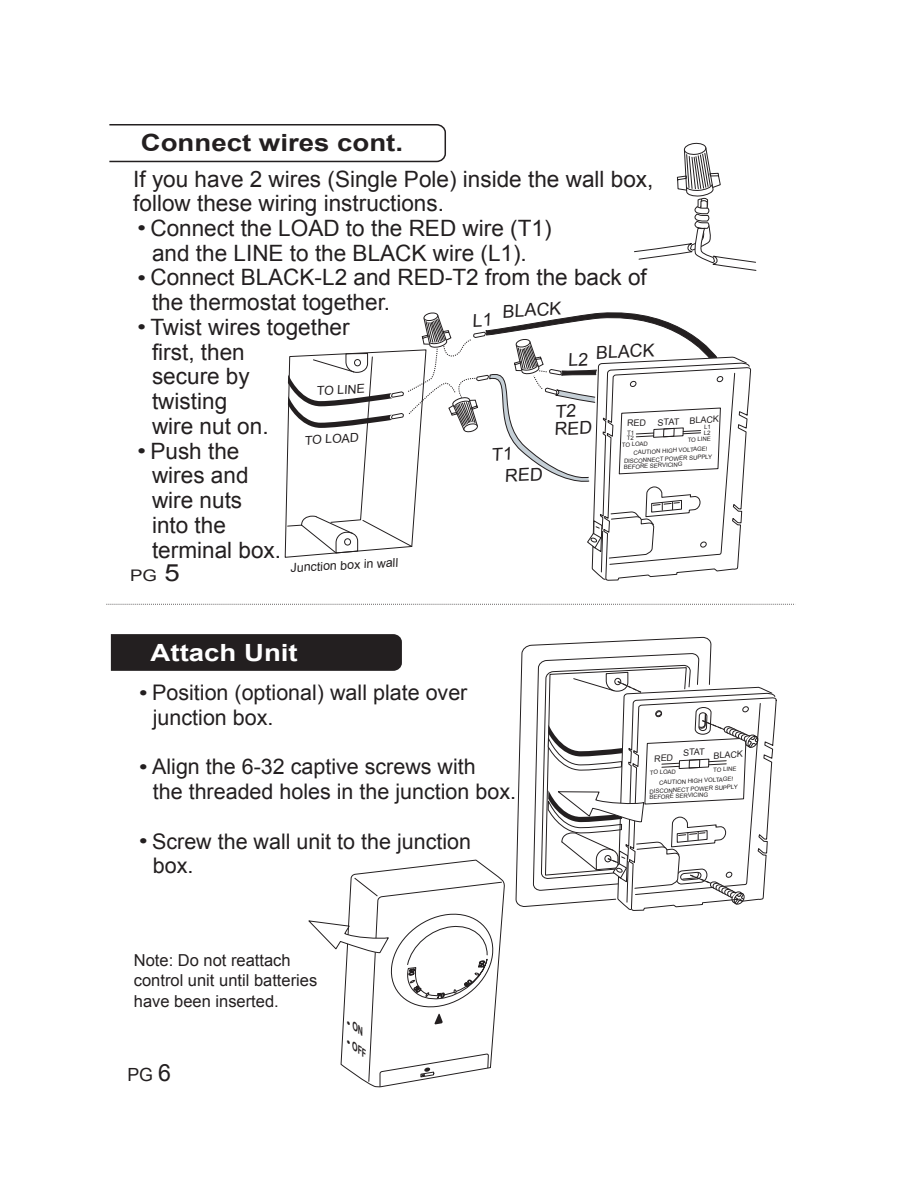
<style>
.page{position:relative;width:900px;height:1200px;background:#fff}
.page>*{position:absolute;margin:0;border:0;box-sizing:border-box;transform-origin:0 0}
.t1{font:700 23.7px "Arial";color:#231f20;scale:1.16 1}
.t2{font:700 23.7px "Arial";color:#fff;scale:1.16 1}
.t3{font:22.5px "Arial";color:#231f20}
.t4{font:21.45px/24.8px "Arial";color:#231f20}
.t5{font:18.15px "Arial";color:#231f20}
.t6{font:17.7px "Arial";color:#231f20}
.t7{font:16.5px/20.5px "Arial";color:#231f20}
.t8{font:15.9px "Arial";color:#231f20;scale:1.16 1}
.t9{font:12.3px "Arial";color:#231f20}
.t10{font:italic 700 10.05px/16.5px "Arial Narrow";color:#231f20;scale:1.04 1}
.t11{font:8.85px "Arial";color:#231f20}
.t12{font:5.85px/8.2px "Arial";color:#231f20}
.s1{font-size:23.7px}
</style>
<div class="page">
<svg style="left:107px;top:604px;width:687px;height:1px"></svg>
<svg style="left:109px;top:124px;width:337px;height:39px"></svg>
<div style="left:111px;top:634px;width:291px;height:37px;background:#231f20"></div>
<svg style="left:516px;top:636px;width:195px;height:271px"></svg>
<svg style="left:634px;top:143px;width:122px;height:128px"></svg>
<svg style="left:308px;top:859px;width:197px;height:229px"></svg>
<svg style="left:533px;top:644px;width:244px;height:267px"></svg>
<svg style="left:285px;top:312px;width:466px;height:269px"></svg>
<p class="t1" style="left:141px;top:127px;width:228px">Connect wires cont.</p>
<p class="t3" style="left:133px;top:164px;width:522px">If you have 2 wires (Single Pole) inside the wall box,</p>
<p class="t3" style="left:133px;top:189px;width:312px">follow these wiring instructions.</p>
<p class="t3" style="left:133px;top:213px;width:420px"><sup>.</sup>Connect the LOAD to the RED wire (T1)</p>
<p class="t3" style="left:152px;top:238px;width:376px">and the LINE to the BLACK wire (L1).</p>
<p class="t3" style="left:133px;top:263px;width:515px"><sup>.</sup>Connect BLACK-L2 and RED-T2 from the back of</p>
<p class="t3" style="left:152px;top:288px;width:240px">the thermostat together.</p>
<p class="t3" style="left:133px;top:312px;width:218px"><sup>.</sup>Twist wires together</p>
<p class="t3" style="left:152px;top:337px;width:94px">first, then</p>
<p class="t3" style="left:152px;top:362px;width:99px">secure by</p>
<p class="t3" style="left:152px;top:386px;width:77px">twisting</p>
<p class="t3" style="left:152px;top:411px;width:118px">wire nut on.</p>
<p class="t3" style="left:133px;top:436px;width:108px"><sup>.</sup>Push the</p>
<p class="t3" style="left:152px;top:461px;width:98px">wires and</p>
<p class="t3" style="left:152px;top:485px;width:92px">wire nuts</p>
<p class="t3" style="left:152px;top:510px;width:75px">into the</p>
<p class="t3" style="left:152px;top:535px;width:131px">terminal box.</p>
<p class="t8" style="left:130px;top:565px;width:44px">PG <span class="s1">5</span></p>
<p class="t6" style="left:502px;top:300px;width:60px;rotate:-3deg">BLACK</p>
<p class="t6" style="left:595px;top:341px;width:60px;rotate:-3deg">BLACK</p>
<p class="t9" style="left:316px;top:383px;width:50px;rotate:-3deg">TO LINE</p>
<p class="t11" style="left:657px;top:416px;width:63px;rotate:-3deg">STAT BLACK</p>
<p class="t12" style="left:623px;top:449px;width:90px;text-indent:10px;rotate:-3deg">CAUTION HIGH VOLTAGE!<br>DISCONNECT POWER SUPPLY</p>
<p class="t12" style="left:623px;top:463px;width:60px;rotate:-3deg">BEFORE SERVICING</p>
<p class="t12" style="left:626px;top:430px;width:9px;line-height:5.7px;rotate:-3deg">T1<br>T2</p>
<p class="t12" style="left:687px;top:425px;width:25px;line-height:5.8px;text-align:right;rotate:-3deg">L1<br>L2<br>TO LINE</p>
<p class="t9" style="left:304px;top:432px;width:56px;rotate:-3deg">TO LOAD</p>
<p class="t12" style="left:622px;top:441px;width:28px;rotate:-3deg">TO LOAD</p>
<p class="t9" style="left:290px;top:560px;width:109px;rotate:-3deg">Junction box in wall</p>
<p class="t2" style="left:151px;top:637px;width:128px">Attach Unit</p>
<p class="t4" style="left:153px;top:681px;width:316px;text-indent:-18px"><sup>.</sup>Position (optional) wall plate over junction box.</p>
<p class="t4" style="left:153px;top:755px;width:365px;text-indent:-18px"><sup>.</sup>Align the 6-32 captive screws with<br>the threaded holes in the junction box.</p>
<p class="t4" style="left:153px;top:829px;width:320px;text-indent:-18px"><sup>.</sup>Screw the wall unit to the junction box.</p>
<p class="t7" style="left:134px;top:950px;width:185px">Note: Do not reattach control unit until batteries have been inserted.</p>
<p class="t5" style="left:127px;top:1062px;width:45px">PG <span class="s1">6</span></p>
<p class="t10" style="left:359px;top:1019px;width:28px;text-indent:-11px;rotate:34deg"><sup>.</sup>ON <sup>.</sup>OFF</p>
<p class="t11" style="left:683px;top:747px;width:23px;rotate:-3deg">STAT</p>
<p class="t11" style="left:713px;top:750px;width:31px;rotate:-3deg">BLACK</p>
<p class="t12" style="left:649px;top:779px;width:90px;text-indent:10px;rotate:-3deg">CAUTION HIGH VOLTAGE!<br>DISCONNECT POWER SUPPLY</p>
<p class="t12" style="left:649px;top:793px;width:60px;rotate:-3deg">BEFORE SERVICING</p>
<p class="t12" style="left:713px;top:766px;width:25px;rotate:-3deg">TO LINE</p>
<p class="t12" style="left:650px;top:769px;width:28px;rotate:-3deg">TO LOAD</p>
</div>
